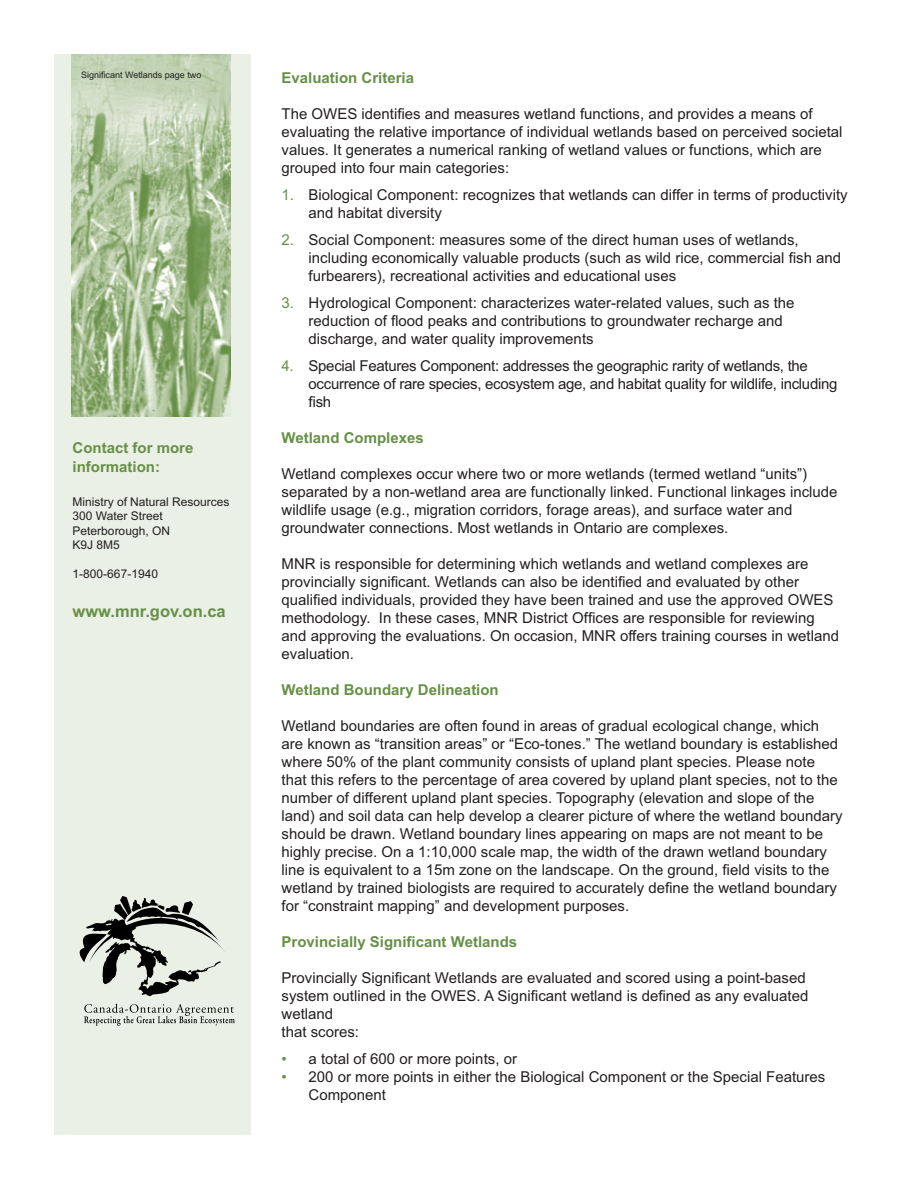
<style>
.page{position:relative;width:918px;height:1188px;background:#fff}
.page>*{position:absolute;margin:0;border:0;box-sizing:border-box;transform-origin:0 0}
.t1{font:700 16.5px "Arial";color:#669046}
.t2{font:15px/18px "Arial";color:#231f20}
.t3{font:15px/18px "Arial";letter-spacing:-.02em;color:#231f20}
.t4{font:700 15px/19.5px "Arial";color:#669046}
.t5{font:12px/14.4px "Arial";color:#231f20}
.t6{font:9px "Arial";color:#231f20}
.s1{color:#669046}
</style>
<div class="page">
<div style="left:54px;top:54px;width:197px;height:1080px;background:#ebf0e6"></div>
<img style="left:71px;top:54px;width:160px;height:363px">
<svg style="left:84px;top:1004px;width:151px;height:22px"></svg>
<svg style="left:80px;top:896px;width:145px;height:100px"></svg>
<p class="t6" style="left:81px;top:71px;width:122px">Significant Wetlands page two</p>
<p class="t4" style="left:73px;top:439px;width:122px">Contact for more information:</p>
<p class="t5" style="left:73px;top:496px;width:158px">Ministry of Natural Resources<br>300 Water Street<br>Peterborough, ON<br>K9J 8M5</p>
<p class="t5" style="left:73px;top:568px;width:87px">1-800-667-1940</p>
<p class="t1" style="left:73px;top:605px;width:155px">www.mnr.gov.on.ca</p>
<p class="t4" style="left:282px;top:69px;width:134px">Evaluation Criteria</p>
<p class="t2" style="left:282px;top:106px;width:563px">The OWES identifies and measures wetland functions, and provides a means of evaluating the relative importance of individual wetlands based on perceived societal values. It generates a numerical ranking of wetland values or functions, which are grouped into four main categories:</p>
<p class="t2" style="left:309px;top:187px;width:541px;text-indent:-27px"><span class="s1">1.</span> Biological Component: recognizes that wetlands can differ in terms of productivity and habitat diversity</p>
<p class="t2" style="left:309px;top:232px;width:534px;text-indent:-27px"><span class="s1">2.</span> Social Component: measures some of the direct human uses of wetlands, including economically valuable products (such as wild rice, commercial fish and furbearers), recreational activities and educational uses</p>
<p class="t2" style="left:309px;top:295px;width:488px;text-indent:-27px"><span class="s1">3.</span> Hydrological Component: characterizes water-related values, such as the reduction of flood peaks and contributions to groundwater recharge and discharge, and water quality improvements</p>
<p class="t3" style="left:309px;top:358px;width:530px;text-indent:-27px"><span class="s1">4.</span> Special Features Component: addresses the geographic rarity of wetlands, the occurrence of rare species, ecosystem age, and habitat quality for wildlife, including fish</p>
<p class="t4" style="left:282px;top:429px;width:144px">Wetland Complexes</p>
<p class="t2" style="left:282px;top:466px;width:558px">Wetland complexes occur where two or more wetlands (termed wetland “units”) separated by a non-wetland area are functionally linked. Functional linkages include wildlife usage (e.g., migration corridors, forage areas), and surface water and groundwater connections. Most wetlands in Ontario are complexes.</p>
<p class="t2" style="left:282px;top:556px;width:559px">MNR is responsible for determining which wetlands and wetland complexes are provincially significant. Wetlands can also be identified and evaluated by other qualified individuals, provided they have been trained and use the approved OWES methodology. In these cases, MNR District Offices are responsible for reviewing and approving the evaluations. On occasion, MNR offers training courses in wetland evaluation.</p>
<p class="t4" style="left:282px;top:681px;width:219px">Wetland Boundary Delineation</p>
<p class="t2" style="left:282px;top:718px;width:563px">Wetland boundaries are often found in areas of gradual ecological change, which are known as “transition areas” or “Eco-tones.” The wetland boundary is established where 50% of the plant community consists of upland plant species. Please note that this refers to the percentage of area covered by upland plant species, not to the number of different upland plant species. Topography (elevation and slope of the land) and soil data can help develop a clearer picture of where the wetland boundary should be drawn. Wetland boundary lines appearing on maps are not meant to be highly precise. On a 1:10,000 scale map, the width of the drawn wetland boundary line is equivalent to a 15m zone on the landscape. On the ground, field visits to the wetland by trained biologists are required to accurately define the wetland boundary for “constraint mapping” and development purposes.</p>
<p class="t4" style="left:282px;top:933px;width:237px">Provincially Significant Wetlands</p>
<p class="t2" style="left:282px;top:970px;width:528px">Provincially Significant Wetlands are evaluated and scored using a point-based system outlined in the OWES. A Significant wetland is defined as any evaluated wetland<br>that scores:</p>
<p class="t2" style="left:282px;top:1051px;width:237px"><span class="s1">•</span> a total of 600 or more points, or</p>
<p class="t2" style="left:309px;top:1069px;width:518px;text-indent:-27px"><span class="s1">•</span> 200 or more points in either the Biological Component or the Special Features<br>Component</p>
</div>
